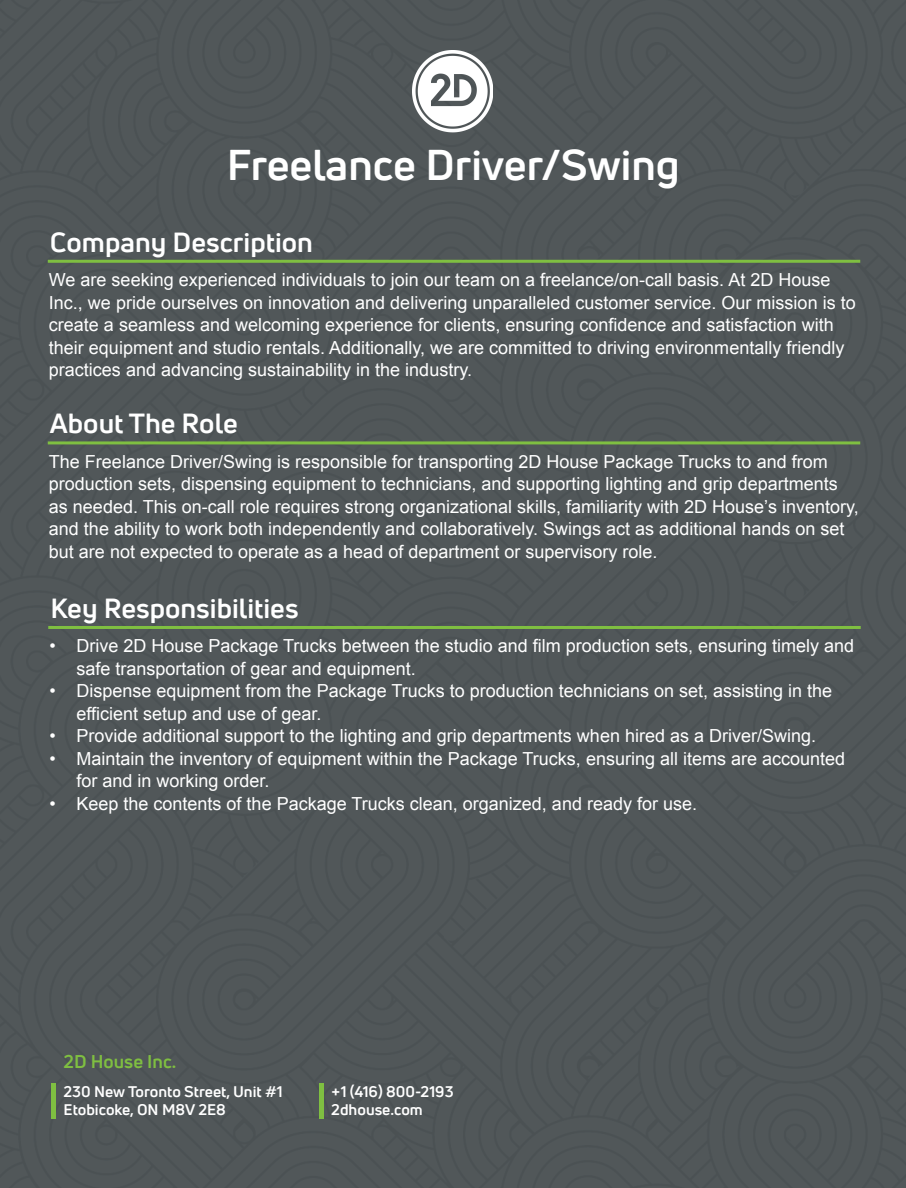
<style>
.page{position:relative;width:906px;height:1188px;background:#fff}
.page>*{position:absolute;margin:0;border:0;box-sizing:border-box;transform-origin:0 0}
.t1{font:700 42px "Uni Neue";color:#fff;scale:1.04 1}
.t2{font:700 27px "Uni Neue";color:#fff;scale:1.04 1}
.t3{font:18px/22.5px "Arial";color:#fff}
.t4{font:700 18px "Uni Neue";color:#7fbf41;scale:1.04 1}
.t5{font:700 15px/18px "Uni Neue";color:#fff;scale:1.04 1}
</style>
<div class="page">
<div style="left:0;top:0;width:905px;height:1188px;background:#515759"></div>
<hr style="left:51px;top:1084px;width:4px;height:35px;background:#7fbf41">
<hr style="left:319px;top:1084px;width:4px;height:35px;background:#7fbf41">
<hr style="left:48px;top:260px;width:812px;height:3px;background:#7fbf41">
<hr style="left:48px;top:441px;width:812px;height:3px;background:#7fbf41">
<hr style="left:48px;top:626px;width:812px;height:3px;background:#7fbf41">
<img style="left:412px;top:51px;width:81px;height:82px">
<h1 class="t1" style="left:227px;top:139px;width:437px">Freelance Driver/Swing</h1>
<h2 class="t2" style="left:50px;top:225px;width:254px">Company Description</h2>
<p class="t3" style="left:49px;top:269px;width:808px">We are seeking experienced individuals to join our team on a freelance/on-call basis. At 2D House Inc., we pride ourselves on innovation and delivering unparalleled customer service. Our mission is to create a seamless and welcoming experience for clients, ensuring confidence and satisfaction with their equipment and studio rentals. Additionally, we are committed to driving environmentally friendly practices and advancing sustainability in the industry.</p>
<h2 class="t2" style="left:50px;top:407px;width:182px">About The Role</h2>
<p class="t3" style="left:49px;top:450px;width:811px">The Freelance Driver/Swing is responsible for transporting 2D House Package Trucks to and from production sets, dispensing equipment to technicians, and supporting lighting and grip departments as needed. This on-call role requires strong organizational skills, familiarity with 2D House’s inventory, and the ability to work both independently and collaboratively. Swings act as additional hands on set but are not expected to operate as a head of department or supervisory role.</p>
<h2 class="t2" style="left:50px;top:591px;width:240px">Key Responsibilities</h2>
<p class="t3" style="left:76px;top:635px;width:779px;text-indent:-27px">• Drive 2D House Package Trucks between the studio and film production sets, ensuring timely and safe transportation of gear and equipment.</p>
<p class="t3" style="left:76px;top:680px;width:757px;text-indent:-27px">• Dispense equipment from the Package Trucks to production technicians on set, assisting in the efficient setup and use of gear.</p>
<p class="t3" style="left:49px;top:725px;width:768px">• Provide additional support to the lighting and grip departments when hired as a Driver/Swing.</p>
<p class="t3" style="left:76px;top:747px;width:770px;text-indent:-27px">• Maintain the inventory of equipment within the Package Trucks, ensuring all items are accounted for and in working order.</p>
<p class="t3" style="left:49px;top:792px;width:649px">• Keep the contents of the Package Trucks clean, organized, and ready for use.</p>
<p class="t4" style="left:64px;top:1050px;width:110px">2D House Inc.</p>
<p class="t5" style="left:64px;top:1083px;width:212px">230 New Toronto Street, Unit #1<br>Etobicoke, ON M8V 2E8</p>
<p class="t5" style="left:331px;top:1083px;width:119px">+1 (416) 800-2193<br>2dhouse.com</p>
</div>
